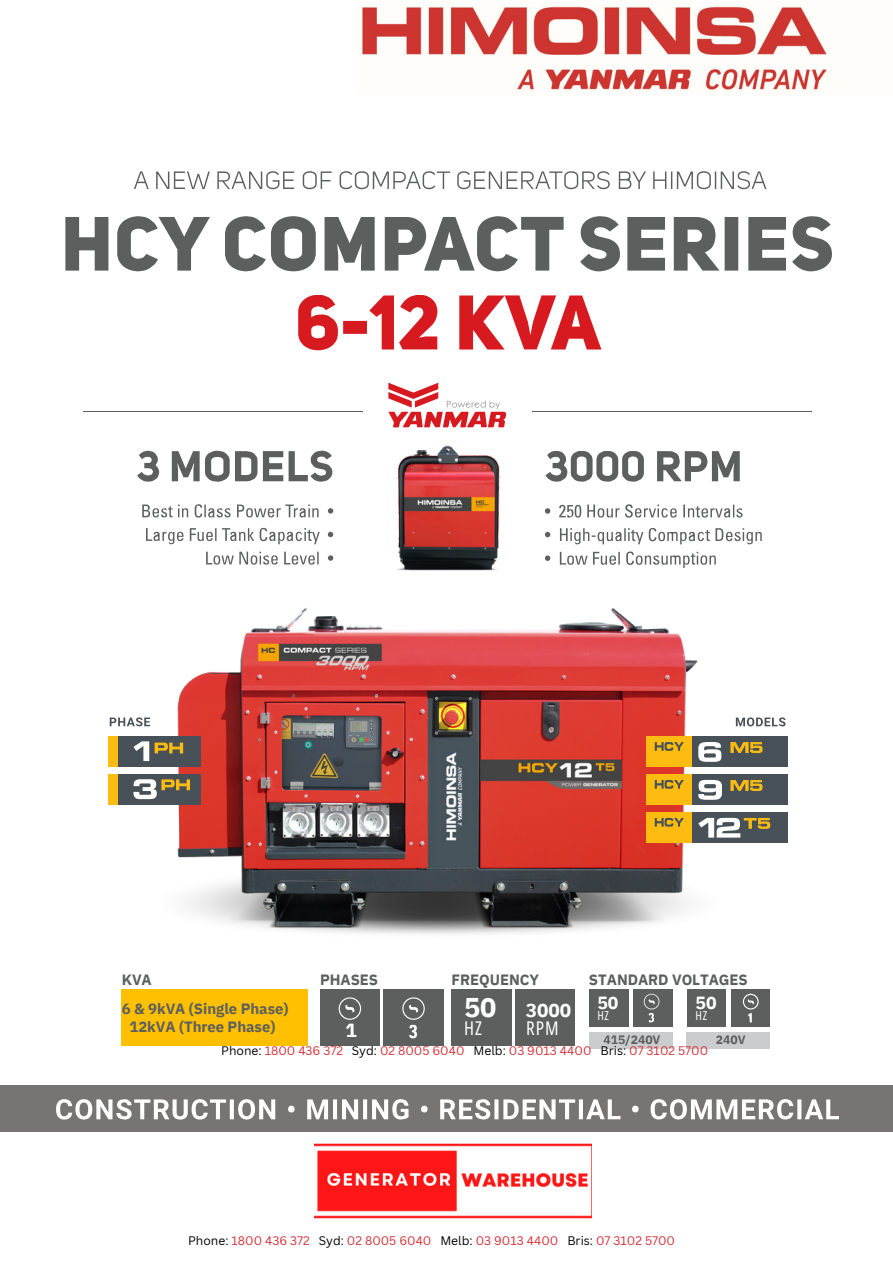
<style>
.page{position:relative;width:893px;height:1264px;background:#fff}
.page>*{position:absolute;margin:0;border:0;box-sizing:border-box;transform-origin:0 0}
.t1{font:700 27.15px "IBM Plex Sans";color:#fff}
.t2{font:700 18.9px "IBM Plex Sans";color:#fff}
.t3{font:18.9px "Open Sans Condensed";color:#fff}
.t4{font:700 17.55px "IBM Plex Sans";color:#fff}
.t5{font:700 14.85px/29.2px "IBM Plex Sans";letter-spacing:-.005em;color:#5d5f5f}
.t6{font:12.3px "Open Sans Condensed";color:#fff}
.t7{font:12.15px "Canva Sans";color:#d42e36}
.t8{font:700 12.15px "IBM Plex Sans";letter-spacing:-.005em;color:#5d5f5f}
.s1{color:#000}
</style>
<div class="page">
<svg style="left:298px;top:295px;width:303px;height:55px"></svg>
<svg style="left:134px;top:171px;width:632px;height:18px"></svg>
<div style="left:0;top:1085px;width:892px;height:47px;background:#767574"></div>
<svg style="left:56px;top:1099px;width:782px;height:20px"></svg>
<svg style="left:65px;top:216px;width:766px;height:55px"></svg>
<img style="left:163px;top:608px;width:582px;height:326px">
<svg style="left:110px;top:717px;width:40px;height:9px"></svg>
<div style="left:117px;top:736px;width:84px;height:31px;background:#485157"></div>
<div style="left:108px;top:736px;width:10px;height:31px;background:#febc10"></div>
<svg style="left:133px;top:741px;width:16px;height:20px"></svg>
<svg style="left:155px;top:742px;width:28px;height:11px"></svg>
<div style="left:117px;top:774px;width:84px;height:30px;background:#485157"></div>
<div style="left:108px;top:774px;width:10px;height:30px;background:#febc10"></div>
<svg style="left:133px;top:779px;width:57px;height:20px"></svg>
<hr style="left:83px;top:411px;width:279px;height:1px;background:#5d5f5f">
<svg style="left:137px;top:450px;width:195px;height:32px"></svg>
<svg style="left:206px;top:551px;width:127px;height:13px"></svg>
<svg style="left:146px;top:528px;width:187px;height:16px"></svg>
<svg style="left:142px;top:504px;width:191px;height:13px"></svg>
<svg style="left:388px;top:383px;width:118px;height:44px"></svg>
<hr style="left:532px;top:411px;width:279px;height:1px;background:#5d5f5f">
<svg style="left:545px;top:551px;width:170px;height:17px"></svg>
<svg style="left:545px;top:528px;width:216px;height:16px"></svg>
<svg style="left:545px;top:504px;width:197px;height:13px"></svg>
<svg style="left:545px;top:451px;width:194px;height:30px"></svg>
<svg style="left:735px;top:717px;width:50px;height:9px"></svg>
<div style="left:691px;top:736px;width:96px;height:31px;background:#485157"></div>
<div style="left:646px;top:736px;width:45px;height:31px;background:#febc10"></div>
<svg style="left:698px;top:742px;width:23px;height:20px"></svg>
<svg style="left:730px;top:742px;width:32px;height:11px"></svg>
<svg style="left:654px;top:742px;width:29px;height:9px"></svg>
<div style="left:691px;top:774px;width:96px;height:31px;background:#485157"></div>
<div style="left:646px;top:774px;width:45px;height:31px;background:#febc10"></div>
<svg style="left:698px;top:779px;width:23px;height:21px"></svg>
<svg style="left:730px;top:780px;width:32px;height:11px"></svg>
<svg style="left:654px;top:780px;width:29px;height:8px"></svg>
<div style="left:691px;top:812px;width:96px;height:31px;background:#485157"></div>
<div style="left:646px;top:812px;width:45px;height:31px;background:#febc10"></div>
<svg style="left:698px;top:817px;width:72px;height:20px"></svg>
<svg style="left:654px;top:818px;width:29px;height:8px"></svg>
<div style="left:121px;top:989px;width:187px;height:56px;background:#ffc001"></div>
<div style="left:589px;top:989px;width:39px;height:37px;background:#5d5f5f"></div>
<div style="left:589px;top:1032px;width:83px;height:16px;background:#cbccce"></div>
<div style="left:686px;top:1032px;width:83px;height:16px;background:#cbccce"></div>
<div style="left:687px;top:989px;width:38px;height:37px;background:#5d5f5f"></div>
<div style="left:633px;top:989px;width:39px;height:37px;background:#5d5f5f"></div>
<div style="left:731px;top:989px;width:38px;height:37px;background:#5d5f5f"></div>
<svg style="left:643px;top:993px;width:16px;height:29px"></svg>
<svg style="left:742px;top:993px;width:16px;height:29px"></svg>
<img style="left:396px;top:445px;width:106px;height:126px">
<img style="left:362px;top:6px;width:465px;height:84px">
<img style="left:314px;top:989px;width:277px;height:230px">
<p class="t5" style="left:320px;top:964px;width:60px">PHASES</p>
<p class="t5" style="left:451px;top:964px;width:89px">FREQUENCY</p>
<p class="t5" style="left:589px;top:964px;width:160px">STANDARD VOLTAGES</p>
<p class="t5" style="left:122px;top:964px;width:168px">KVA<br>6 &amp; 9kVA (Single Phase)</p>
<p class="t5" style="left:129px;top:1011px;width:147px">12kVA (Three Phase)</p>
<h2 class="t4" style="left:597px;top:990px;width:23px">50</h2>
<h2 class="t6" style="left:597px;top:1006px;width:13px">HZ</h2>
<h2 class="t4" style="left:695px;top:990px;width:23px">50</h2>
<h2 class="t6" style="left:695px;top:1006px;width:13px">HZ</h2>
<h4 class="t1" style="left:464px;top:989px;width:34px">50</h4>
<h4 class="t3" style="left:464px;top:1014px;width:19px">HZ</h4>
<h4 class="t2" style="left:525px;top:997px;width:47px">3000</h4>
<h4 class="t3" style="left:526px;top:1014px;width:34px">RPM</h4>
<h5 class="t2" style="left:345px;top:1017px;width:13px">1</h5>
<p class="t8" style="left:603px;top:1031px;width:59px">415/240V</p>
<p class="t8" style="left:715px;top:1031px;width:31px">240V</p>
<h6 class="t7" style="left:221px;top:1042px;width:488px"><span class="s1">Phone:</span> 1800 436 372 <span class="s1">Syd:</span> 02 8005 6040 <span class="s1">Melb:</span> 03 9013 4400 <span class="s1">Bris:</span> 07 3102 5700</h6>
<h6 class="t7" style="left:188px;top:1231px;width:488px"><span class="s1">Phone:</span> 1800 436 372 <span class="s1">Syd:</span> 02 8005 6040 <span class="s1">Melb:</span> 03 9013 4400 <span class="s1">Bris:</span> 07 3102 5700</h6>
</div>
